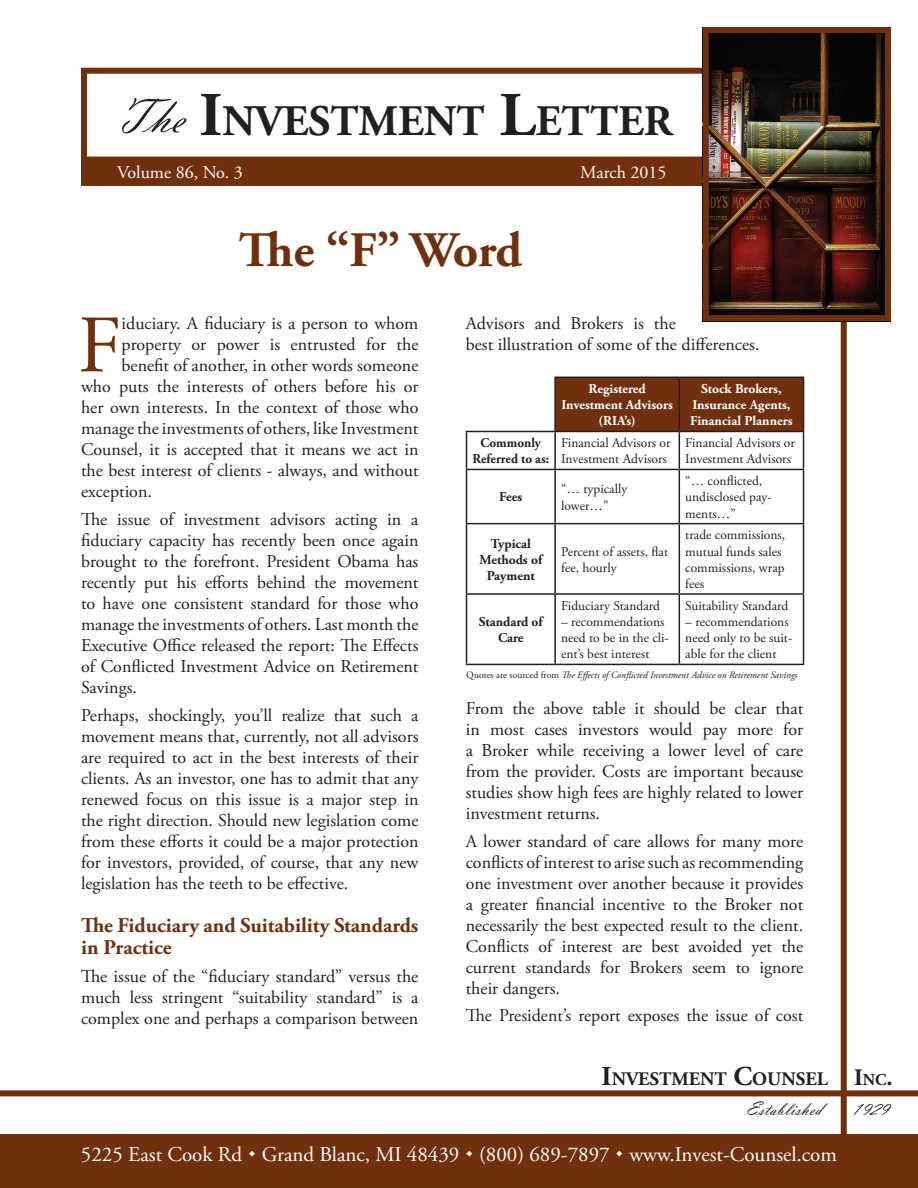
<style>
.page{position:relative;width:918px;height:1188px;background:#fff}
.page>*{position:absolute;margin:0;border:0;box-sizing:border-box;transform-origin:0 0}
.t1{font:81.3px "Adobe Garamond Pro";color:#70300e}
.t2{font:700 49.5px "Adobe Garamond Pro";color:#70300e}
.t3{font:700 43.5px "Adobe Garamond Pro";color:#231f20}
.t4{font:21px "Adobe Garamond Pro";color:#fff}
.t5{font:700 21px/22.5px "Adobe Garamond Pro";color:#70300e}
.t6{font:19.8px "Vladimir Script";color:#231f20}
.t7{font:700 19.05px "Adobe Garamond Pro";color:#231f20}
.t8{font:18px/21px "Adobe Garamond Pro";color:#231f20;text-align:justify}
.t9{font:18px "Adobe Garamond Pro";color:#fff}
.t10{font:13.5px/16.2px "Adobe Garamond Pro";color:#231f20}
.t11{font:700 13.5px/16.2px "Adobe Garamond Pro";color:#fff;text-align:center}
.t12{font:700 13.5px/16.2px "Adobe Garamond Pro";color:#231f20;text-align:center}
.t13{font:italic 9.75px "Adobe Garamond Pro";color:#231f20}
.s1{font-family:"Vladimir Script";font-weight:400;font-size:51.3px}
.s2{font-size:62.1px}
.s3{font-style:normal}
.s4{font-size:27.3px}
.s5{font-size:23.55px}
.s6{font-size:16.5px}
</style>
<div class="page">
<div style="left:841px;top:45px;width:6px;height:1143px;background:#70300e"></div>
<div style="left:0;top:1090px;width:918px;height:6px;background:#70300e"></div>
<div style="left:81px;top:68px;width:809px;height:95px;background:#fff;border:6px solid #70300e"></div>
<div style="left:81px;top:159px;width:632px;height:27px;background:#70300e"></div>
<div style="left:556px;top:378px;width:247px;height:53px;background:#70300e"></div>
<hr style="left:554px;top:377px;width:125px;height:1px;background:#231f20">
<hr style="left:554px;top:378px;width:2px;height:53px;background:#231f20">
<hr style="left:679px;top:377px;width:125px;height:1px;background:#231f20">
<hr style="left:679px;top:378px;width:1px;height:53px;background:#231f20">
<hr style="left:803px;top:378px;width:1px;height:53px;background:#231f20">
<hr style="left:466px;top:431px;width:89px;height:1px;background:#231f20">
<hr style="left:466px;top:432px;width:1px;height:37px;background:#231f20">
<hr style="left:555px;top:431px;width:124px;height:1px;background:#231f20">
<hr style="left:554px;top:432px;width:2px;height:37px;background:#231f20">
<hr style="left:679px;top:431px;width:125px;height:1px;background:#231f20">
<hr style="left:679px;top:432px;width:1px;height:37px;background:#231f20">
<hr style="left:803px;top:432px;width:1px;height:37px;background:#231f20">
<hr style="left:466px;top:469px;width:89px;height:1px;background:#231f20">
<hr style="left:466px;top:470px;width:1px;height:53px;background:#231f20">
<hr style="left:555px;top:469px;width:124px;height:1px;background:#231f20">
<hr style="left:554px;top:470px;width:2px;height:53px;background:#231f20">
<hr style="left:679px;top:469px;width:125px;height:1px;background:#231f20">
<hr style="left:679px;top:470px;width:1px;height:53px;background:#231f20">
<hr style="left:803px;top:470px;width:1px;height:53px;background:#231f20">
<hr style="left:466px;top:523px;width:89px;height:1px;background:#231f20">
<hr style="left:466px;top:524px;width:1px;height:69px;background:#231f20">
<hr style="left:555px;top:523px;width:124px;height:1px;background:#231f20">
<hr style="left:554px;top:524px;width:2px;height:69px;background:#231f20">
<hr style="left:679px;top:523px;width:125px;height:1px;background:#231f20">
<hr style="left:679px;top:524px;width:1px;height:69px;background:#231f20">
<hr style="left:803px;top:524px;width:1px;height:69px;background:#231f20">
<hr style="left:466px;top:593px;width:89px;height:2px;background:#231f20">
<hr style="left:466px;top:595px;width:1px;height:69px;background:#231f20">
<hr style="left:555px;top:593px;width:124px;height:2px;background:#231f20">
<hr style="left:554px;top:595px;width:2px;height:69px;background:#231f20">
<hr style="left:679px;top:593px;width:125px;height:2px;background:#231f20">
<hr style="left:679px;top:595px;width:1px;height:69px;background:#231f20">
<hr style="left:803px;top:595px;width:1px;height:69px;background:#231f20">
<hr style="left:466px;top:664px;width:89px;height:1px;background:#231f20">
<hr style="left:555px;top:664px;width:124px;height:1px;background:#231f20">
<hr style="left:679px;top:664px;width:125px;height:1px;background:#231f20">
<img style="left:710px;top:34px;width:174px;height:280px">
<div style="left:703px;top:27px;width:188px;height:294px;border:6px solid #70300e"></div>
<div style="left:0;top:1134px;width:918px;height:54px;background:#70300e"></div>
<h3 class="t3" style="left:115px;top:96px;width:559px"><span class="s1">The</span> <span class="s2">I</span>NVESTMENT <span class="s2">L</span>ETTER</h3>
<p class="t9" style="left:117px;top:162px;width:127px">Volume 86, No. 3</p>
<p class="t9" style="left:580px;top:162px;width:88px">March 2015</p>
<h2 class="t2" style="left:239px;top:221px;width:285px">The “F” Word</h2>
<h1 class="t1" style="left:78px;top:297px;width:45px">F</h1>
<p class="t8" style="left:122px;top:314px;width:298px">iduciary. A fiduciary is a person to whom</p>
<p class="t8" style="left:122px;top:335px;width:298px">property or power is entrusted for the</p>
<p class="t8" style="left:122px;top:356px;width:298px">benefit of another, in other words someone</p>
<p class="t8" style="left:81px;top:377px;width:339px">who puts the interests of others before his or</p>
<p class="t8" style="left:81px;top:398px;width:339px">her own interests. In the context of those who</p>
<p class="t8" style="left:81px;top:419px;width:339px">manage the investments of others, like Investment</p>
<p class="t8" style="left:81px;top:440px;width:339px">Counsel, it is accepted that it means we act in</p>
<p class="t8" style="left:81px;top:461px;width:339px">the best interest of clients - always, and without</p>
<p class="t8" style="left:81px;top:482px;width:72px">exception.</p>
<p class="t8" style="left:81px;top:510px;width:339px">The issue of investment advisors acting in a fiduciary capacity has recently been once again brought to the forefront. President Obama has recently put his efforts behind the movement to have one consistent standard for those who manage the investments of others. Last month the Executive Office released the report: The Effects of Conflicted Investment Advice on Retirement Savings.</p>
<p class="t8" style="left:81px;top:705px;width:339px">Perhaps, shockingly, you’ll realize that such a movement means that, currently, not all advisors are required to act in the best interests of their clients. As an investor, one has to admit that any renewed focus on this issue is a major step in the right direction. Should new legislation come from these efforts it could be a major protection for investors, provided, of course, that any new legislation has the teeth to be effective.</p>
<p class="t5" style="left:81px;top:914px;width:339px">The Fiduciary and Suitability Standards in Practice</p>
<p class="t8" style="left:81px;top:966px;width:339px">The issue of the “fiduciary standard” versus the much less stringent “suitability standard” is a complex one and perhaps a comparison between</p>
<p class="t8" style="left:466px;top:314px;width:295px">Advisors and Brokers is the<br>best illustration of some of the differences.</p>
<p class="t11" style="left:561px;top:381px;width:113px">Registered<br>Investment Advisors (RIA’s)</p>
<p class="t11" style="left:690px;top:381px;width:104px">Stock Brokers,<br>Insurance Agents,<br>Financial Planners</p>
<p class="t12" style="left:472px;top:435px;width:78px">Commonly<br>Referred to as:</p>
<p class="t10" style="left:561px;top:435px;width:111px">Financial Advisors or<br>Investment Advisors</p>
<p class="t10" style="left:685px;top:435px;width:111px">Financial Advisors or<br>Investment Advisors</p>
<p class="t12" style="left:499px;top:489px;width:25px">Fees</p>
<p class="t10" style="left:561px;top:481px;width:68px">“… typically lower…”</p>
<p class="t10" style="left:685px;top:473px;width:88px">“… conflicted, undisclosed pay&shy;ments…”</p>
<p class="t12" style="left:479px;top:535px;width:64px">Typical<br>Methods of<br>Payment</p>
<p class="t10" style="left:561px;top:544px;width:109px">Percent of assets, flat fee, hourly</p>
<p class="t10" style="left:685px;top:528px;width:101px">trade commissions, mutual funds sales commissions, wrap fees</p>
<p class="t12" style="left:479px;top:614px;width:65px">Standard of<br>Care</p>
<p class="t10" style="left:561px;top:598px;width:100px">Fiduciary Standard</p>
<p class="t10" style="left:561px;top:614px;width:109px">– recommendations need to be in the cli&shy;ent’s best interest</p>
<p class="t10" style="left:685px;top:598px;width:105px">Suitability Standard</p>
<p class="t10" style="left:685px;top:614px;width:109px">– recommendations need only to be suit&shy;able for the client</p>
<p class="t13" style="left:466px;top:669px;width:333px"><span class="s3">Quotes are sourced from</span> The Effects of Conflicted Investment Advice on Retirement Savings</p>
<p class="t8" style="left:466px;top:698px;width:339px">From the above table it should be clear that in most cases investors would pay more for a Broker while receiving a lower level of care from the provider. Costs are important because studies show high fees are highly related to lower investment returns.</p>
<p class="t8" style="left:466px;top:831px;width:339px">A lower standard of care allows for many more conflicts of interest to arise such as recommending one investment over another because it provides a greater financial incentive to the Broker not necessarily the best expected result to the client.<br>Conflicts of interest are best avoided yet the current standards for Brokers seem to ignore their dangers.</p>
<p class="t8" style="left:466px;top:1006px;width:339px">The President’s report exposes the issue of cost</p>
<p class="t7" style="left:602px;top:1068px;width:292px"><span class="s4">I</span>NVESTMENT <span class="s4">C</span>OUNSEL <span class="s5">I</span><span class="s6">NC</span><span class="s5">.</span></p>
<p class="t6" style="left:747px;top:1097px;width:77px">Established</p>
<p class="t6" style="left:852px;top:1097px;width:38px">1929</p>
<p class="t4" style="left:81px;top:1142px;width:758px">5225 East Cook Rd Grand Blanc, MI 48439 (800) 689-7897 www.Invest-Counsel.com</p>
</div>
